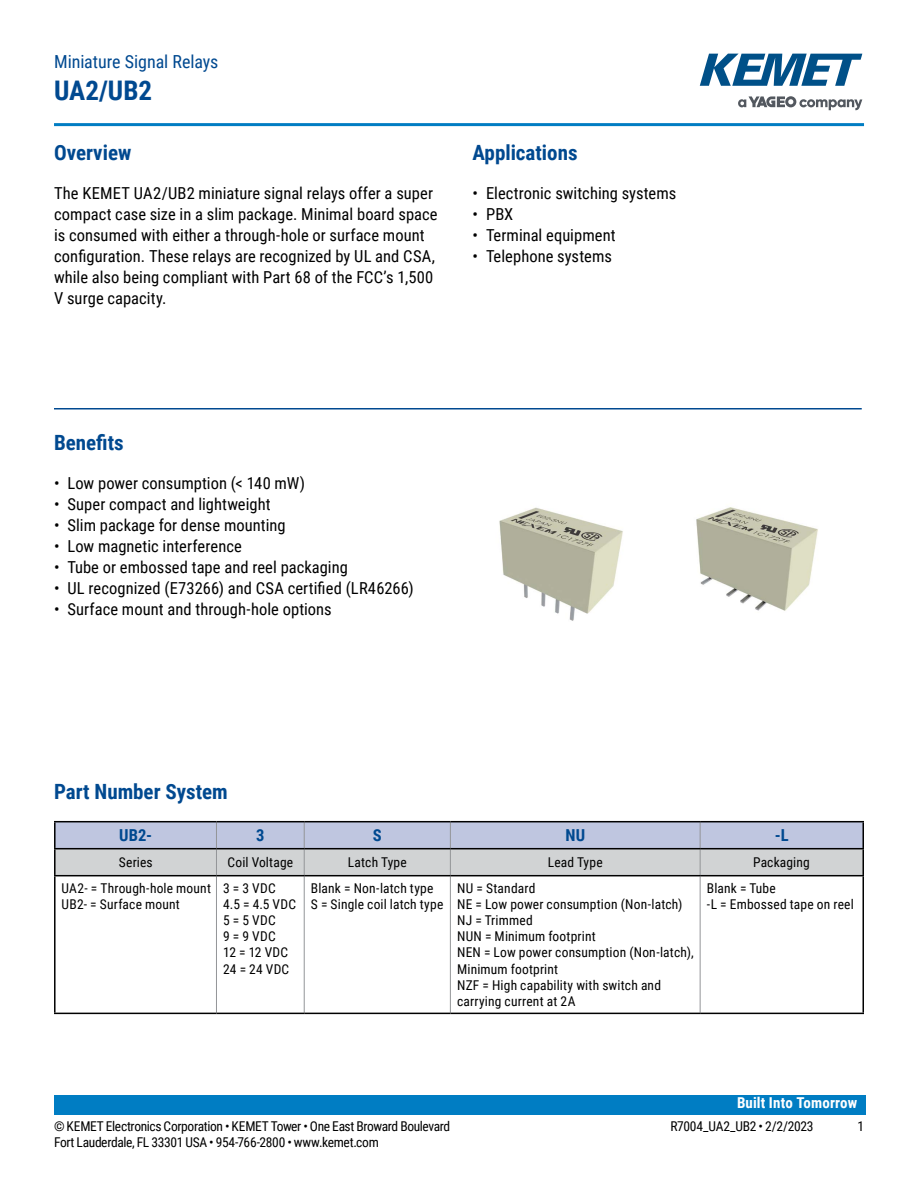
<style>
.page{position:relative;width:918px;height:1188px;background:#fff}
.page>*{position:absolute;margin:0;border:0;box-sizing:border-box;transform-origin:0 0}
.t1{font:700 27px "Roboto Condensed";color:#004990}
.t2{font:700 21px "Roboto Condensed";color:#004990}
.t3{font:18px "Roboto Condensed";letter-spacing:-.005em;color:#004990}
.t4{font:16.5px/21px "Roboto Condensed";letter-spacing:.005em;color:#000}
.t5{font:700 16.5px "Roboto Condensed";color:#004990}
.t6{font:700 15px "Roboto Condensed";letter-spacing:.01em;color:#fff}
.t7{font:13.5px/16.2px "Roboto Condensed";letter-spacing:.01em;color:#000}
.t8{font:13.5px "Roboto Condensed";letter-spacing:-.025em;color:#000}
.t9{font:13.5px "Roboto Condensed";letter-spacing:-.02em;color:#000}
</style>
<div class="page">
<svg style="left:738px;top:96px;width:124px;height:14px"></svg>
<svg style="left:700px;top:54px;width:162px;height:32px"></svg>
<hr style="left:54px;top:123px;width:810px;height:3px;background:#007dc3">
<div style="left:54px;top:1095px;width:811px;height:20px;background:#007dc3"></div>
<hr style="left:54px;top:408px;width:808px;height:2px;background:#004990">
<svg style="left:305px;top:876px;width:395px;height:137px"></svg>
<svg style="left:56px;top:822px;width:806px;height:53px;background:#c3c8d5"></svg>
<hr style="left:216px;top:876px;width:1px;height:137px;background:#939598">
<hr style="left:304px;top:876px;width:1px;height:137px;background:#939598">
<hr style="left:450px;top:876px;width:1px;height:137px;background:#939598">
<hr style="left:700px;top:876px;width:1px;height:137px;background:#939598">
<hr style="left:54px;top:821px;width:162px;height:1px;background:#000">
<hr style="left:54px;top:822px;width:2px;height:26px;background:#000">
<hr style="left:216px;top:821px;width:88px;height:1px;background:#000">
<hr style="left:304px;top:821px;width:146px;height:1px;background:#000">
<hr style="left:450px;top:821px;width:250px;height:1px;background:#000">
<hr style="left:700px;top:821px;width:164px;height:1px;background:#000">
<hr style="left:862px;top:822px;width:2px;height:26px;background:#000">
<hr style="left:54px;top:848px;width:162px;height:1px;background:#000">
<hr style="left:54px;top:849px;width:2px;height:26px;background:#000">
<hr style="left:216px;top:848px;width:88px;height:1px;background:#000">
<hr style="left:304px;top:848px;width:146px;height:1px;background:#000">
<hr style="left:450px;top:848px;width:250px;height:1px;background:#000">
<hr style="left:700px;top:848px;width:164px;height:1px;background:#000">
<hr style="left:862px;top:849px;width:2px;height:26px;background:#000">
<hr style="left:54px;top:875px;width:162px;height:1px;background:#000">
<hr style="left:54px;top:876px;width:2px;height:137px;background:#000">
<hr style="left:216px;top:875px;width:88px;height:1px;background:#000">
<hr style="left:304px;top:875px;width:146px;height:1px;background:#000">
<hr style="left:450px;top:875px;width:250px;height:1px;background:#000">
<hr style="left:700px;top:875px;width:164px;height:1px;background:#000">
<hr style="left:862px;top:876px;width:2px;height:137px;background:#000">
<hr style="left:54px;top:1013px;width:162px;height:1px;background:#000">
<hr style="left:216px;top:1013px;width:88px;height:1px;background:#000">
<hr style="left:304px;top:1013px;width:146px;height:1px;background:#000">
<hr style="left:450px;top:1013px;width:250px;height:1px;background:#000">
<hr style="left:700px;top:1013px;width:164px;height:1px;background:#000">
<img style="left:499px;top:507px;width:124px;height:114px">
<img style="left:696px;top:507px;width:122px;height:104px">
<p class="t3" style="left:54px;top:48px;width:166px">Miniature Signal Relays</p>
<h1 class="t1" style="left:54px;top:71px;width:100px">UA2/UB2</h1>
<p class="t2" style="left:54px;top:138px;width:79px">Overview</p>
<p class="t4" style="left:54px;top:182px;width:385px">The KEMET UA2/UB2 miniature signal relays offer a super compact case size in a slim package. Minimal board space is consumed with either a through-hole or surface mount configuration. These relays are recognized by UL and CSA, while also being compliant with Part 68 of the FCC’s 1,500<br>V surge capacity.</p>
<p class="t2" style="left:473px;top:138px;width:107px">Applications</p>
<p class="t4" style="left:473px;top:182px;width:205px">• Electronic switching systems</p>
<p class="t4" style="left:473px;top:203px;width:42px">• PBX</p>
<p class="t4" style="left:473px;top:225px;width:145px">• Terminal equipment</p>
<p class="t4" style="left:473px;top:246px;width:141px">• Telephone systems</p>
<p class="t2" style="left:54px;top:428px;width:71px">Benefits</p>
<p class="t4" style="left:54px;top:472px;width:253px">• Low power consumption (&lt; 140 mW)</p>
<p class="t4" style="left:54px;top:493px;width:218px">• Super compact and lightweight</p>
<p class="t4" style="left:54px;top:514px;width:233px">• Slim package for dense mounting</p>
<p class="t4" style="left:54px;top:535px;width:189px">• Low magnetic interference</p>
<p class="t4" style="left:54px;top:556px;width:295px">• Tube or embossed tape and reel packaging</p>
<p class="t4" style="left:54px;top:577px;width:361px">• UL recognized (E73266) and CSA certified (LR46266)</p>
<p class="t4" style="left:54px;top:598px;width:279px">• Surface mount and through-hole options</p>
<p class="t2" style="left:54px;top:777px;width:175px">Part Number System</p>
<p class="t5" style="left:119px;top:824px;width:34px">UB2-</p>
<p class="t5" style="left:256px;top:824px;width:10px">3</p>
<p class="t5" style="left:373px;top:824px;width:10px">S</p>
<p class="t5" style="left:565px;top:824px;width:21px">NU</p>
<p class="t5" style="left:775px;top:824px;width:15px">-L</p>
<p class="t7" style="left:119px;top:854px;width:35px">Series</p>
<p class="t7" style="left:227px;top:854px;width:67px">Coil Voltage</p>
<p class="t7" style="left:348px;top:854px;width:60px">Latch Type</p>
<p class="t7" style="left:548px;top:854px;width:56px">Lead Type</p>
<p class="t7" style="left:753px;top:854px;width:58px">Packaging</p>
<p class="t7" style="left:62px;top:879px;width:151px">UA2- = Through-hole mount<br>UB2- = Surface mount</p>
<p class="t7" style="left:223px;top:879px;width:74px">3 = 3 VDC<br>4.5 = 4.5 VDC<br>5 = 5 VDC<br>9 = 9 VDC<br>12 = 12 VDC<br>24 = 24 VDC</p>
<p class="t7" style="left:311px;top:879px;width:134px">Blank = Non-latch type<br>S = Single coil latch type</p>
<p class="t7" style="left:457px;top:879px;width:238px">NU = Standard<br>NE = Low power consumption (Non-latch)<br>NJ = Trimmed<br>NUN = Minimum footprint<br>NEN = Low power consumption (Non-latch),<br>Minimum footprint<br>NZF = High capability with switch and carrying current at 2A</p>
<p class="t7" style="left:707px;top:879px;width:148px">Blank = Tube<br>-L = Embossed tape on reel</p>
<p class="t6" style="left:737px;top:1093px;width:122px">Built Into Tomorrow</p>
<p class="t8" style="left:54px;top:1116px;width:398px">© KEMET Electronics Corporation • KEMET Tower • One East Broward Boulevard</p>
<p class="t9" style="left:670px;top:1116px;width:145px">R7004_UA2_UB2 • 2/2/2023</p>
<p class="t7" style="left:857px;top:1117px;width:8px">1</p>
<p class="t8" style="left:54px;top:1133px;width:326px">Fort Lauderdale, FL 33301 USA • 954-766-2800 • www.kemet.com</p>
</div>
